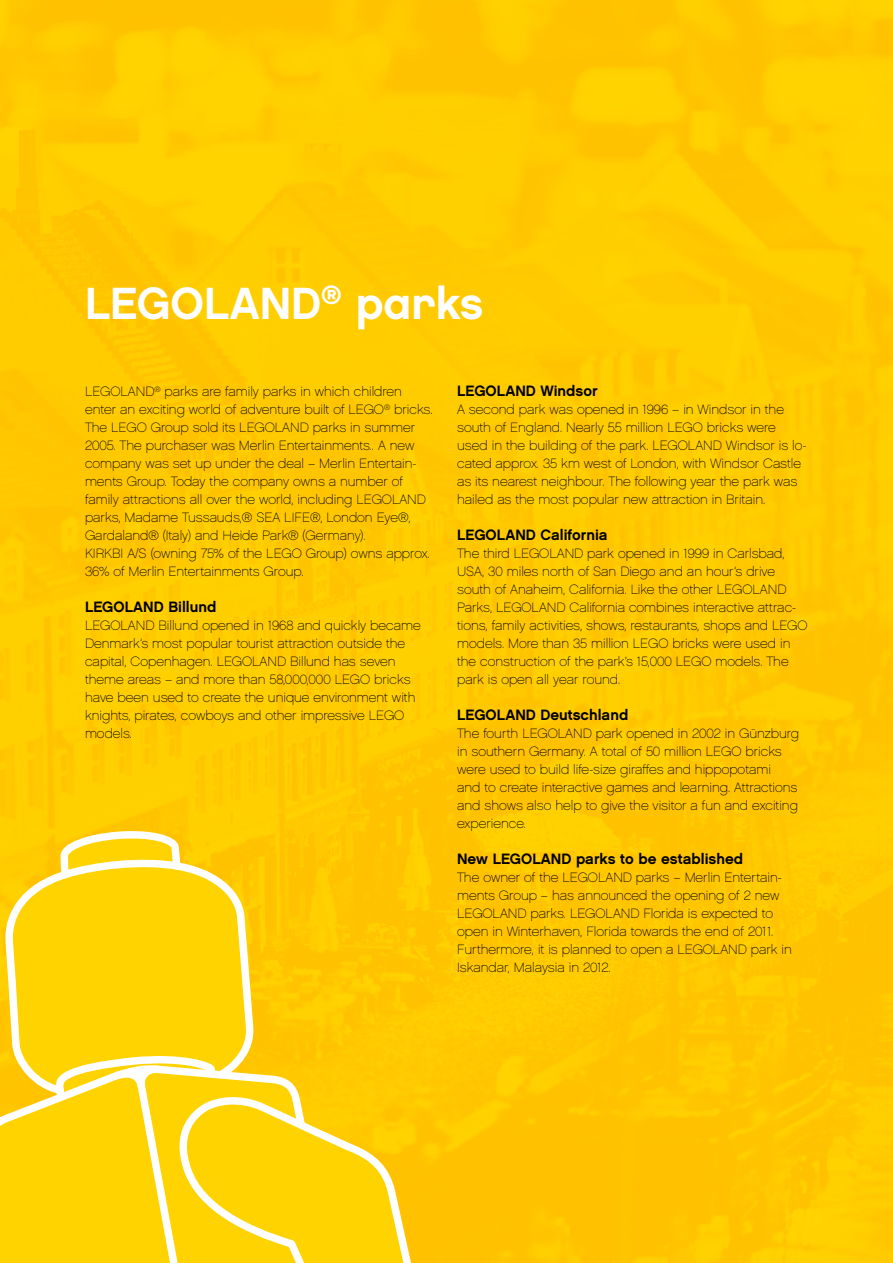
<style>
.page{position:relative;width:893px;height:1263px;background:#ffca00}
.page>*{position:absolute;margin:0;border:0;box-sizing:border-box;transform-origin:0 0}
.t1{font:700 45px "LEGO Chalet 7080 80";color:#fff}
.t2{font:700 15px "LEGO Chalet 60";color:#000}
.t3{font:300 13.5px/18px "LEGO Chalet 60";color:#000}
</style>
<div class="page">
<svg style="left:0;top:831px;width:411px;height:432px"></svg>
<h1 class="t1" style="left:85px;top:275px;width:400px">LEGOLAND<sup>®</sup> parks</h1>
<p class="t3" style="left:85px;top:382px;width:347px;text-indent:60px">D<sup>®</sup> parks are family parks in which children enter an exciting world of adventure built of LEGO<sup>®</sup> bricks.<br>The LEGO Group sold its LEGOLAN</p>
<p class="t3" style="left:85px;top:382px;width:35px">LEGOLAN</p>
<p class="t3" style="left:85px;top:418px;width:333px;text-indent:215px">D parks in summer 2005. The purchaser was Merlin Entertainments.. A new company was set up under the deal – Merlin Entertain&shy;ments Group. Today the company owns a number of family attractions all over the world, including LEGOLAN</p>
<p class="t3" style="left:417px;top:490px;width:11px">D</p>
<p class="t3" style="left:85px;top:508px;width:345px;text-indent:225px">®, London Eye®, Gardaland® (Italy) and Heide Park® (Germany).<br>KIR KBI A/S (owning 75% of the LEGO Group) owns approx.<br>36% of Merlin Entertainments Group.</p>
<p class="t2" style="left:85px;top:597px;width:133px">LEGOLAND Billund</p>
<p class="t3" style="left:85px;top:616px;width:35px">LEGOLAN</p>
<p class="t3" style="left:85px;top:508px;width:207px">parks, Madame Tussauds,® SEA LIFE</p>
<p class="t3" style="left:85px;top:616px;width:337px;text-indent:60px">D Billund opened in 1968 and quickly became<br>Denmark’s most popular tourist attraction outside the capital, Copenhagen. LEGOLAN</p>
<p class="t3" style="left:85px;top:652px;width:332px;text-indent:192px">D Billund has seven theme areas – and more than 58,000,000 LEGO bricks have been used to create the unique environment with knights, pirates, cowboys and other impressive LEGO models.</p>
<p class="t2" style="left:457px;top:381px;width:142px">LEGOLAND Windsor</p>
<p class="t3" style="left:457px;top:400px;width:328px">A second park was opened in 1996 – in Windsor in the south of England. Nearly 55 million LEGO bricks were used in the building of the park. LEGOLAN</p>
<p class="t3" style="left:457px;top:436px;width:351px;text-indent:256px">D Windsor is lo&shy;cated approx. 35 km west of London, with Windsor Castle as its nearest neighbour. The following year the park was hailed as the most popular new attraction in Britain.</p>
<p class="t2" style="left:457px;top:525px;width:152px">LEGOLAND California</p>
<p class="t3" style="left:457px;top:544px;width:92px">The third LEGOLAN</p>
<p class="t3" style="left:457px;top:544px;width:329px;text-indent:117px">D park opened in 1999 in Carlsbad,<br>USA, 30 miles north of San Diego and an hour’s drive south of Anaheim, California. Like the other LEGOLAN</p>
<p class="t3" style="left:777px;top:580px;width:11px">D</p>
<p class="t3" style="left:457px;top:598px;width:351px;text-indent:99px">D California combines interactive attrac&shy;tions, family activities, shows, restaurants, shops and LEGO models. More than 35 million LEGO bricks were used in the construction of the park’s 15,000 LEGO models. The park is open all year round.</p>
<p class="t2" style="left:457px;top:705px;width:173px">LEGOLAND Deutschland</p>
<p class="t3" style="left:457px;top:724px;width:101px">The fourth LEGOLAN</p>
<p class="t3" style="left:457px;top:598px;width:74px">Parks, LEGOLAN</p>
<p class="t3" style="left:457px;top:724px;width:344px;text-indent:126px">D park opened in 2002 in Günzburg in southern Germany. A total of 50 million LEGO bricks were used to build life-size giraffes and hippopotami<br>and to create interactive games and learning. Attractions and shows also help to give the visitor a fun and exciting experience.</p>
<p class="t2" style="left:457px;top:849px;width:288px">New LEGOLAND parks to be established</p>
<p class="t3" style="left:457px;top:868px;width:141px">The owner of the LEGOLAN</p>
<p class="t3" style="left:457px;top:868px;width:326px;text-indent:166px">D parks – Merlin Entertain&shy;ments Group – has announced the opening of 2 new<br>LEGOLAN</p>
<p class="t3" style="left:457px;top:904px;width:317px;text-align:justify;text-indent:173px">D Florida is expected to open in Winterhaven, Florida towards the end of 2011.<br>Furthermore, it is planned to open a LEGOLAN</p>
<p class="t3" style="left:517px;top:904px;width:88px">D parks. LEGOLAN</p>
<p class="t3" style="left:738px;top:940px;width:56px">D park in</p>
<p class="t3" style="left:457px;top:958px;width:153px">Iskandar, Malaysia in 2012.</p>
</div>
